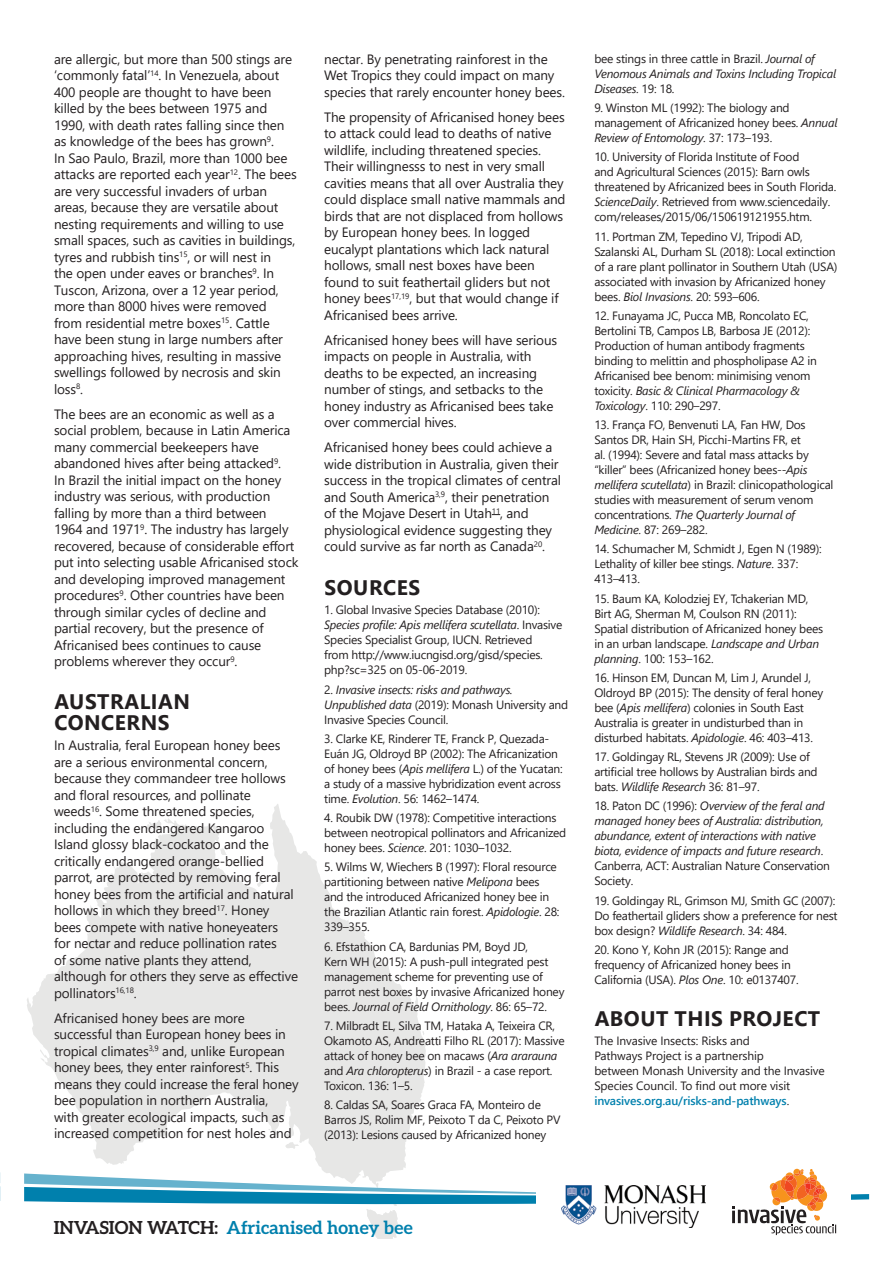
<style>
.page{position:relative;width:893px;height:1263px;background:#fff}
.page>*{position:absolute;margin:0;border:0;box-sizing:border-box;transform-origin:0 0}
.t1{font:700 21px/21px "Segoe UI";letter-spacing:.025em;color:#231f20}
.t2{font:700 18px "Aleo";color:#0080ad}
.t3{font:13.5px/16.5px "Segoe UI";letter-spacing:-.01em;color:#231f20}
.t4{font:12px/15px "Segoe UI";letter-spacing:-.02em;color:#231f20}
.t5{font:italic 12px/15px "Segoe UI";letter-spacing:-.02em;color:#231f20}
.s1{font-style:italic}
.s2{font-style:normal}
.s3{font-weight:600;color:#0080ad}
.s4{color:#231f20}
</style>
<div class="page">
<svg style="left:27px;top:804px;width:399px;height:360px;fill:#e7e7e6"></svg>
<svg style="left:415px;top:995px;width:3px;height:13px"></svg>
<svg style="left:220px;top:847px;width:7px;height:8px"></svg>
<svg style="left:213px;top:812px;width:2px;height:6px"></svg>
<svg style="left:147px;top:820px;width:14px;height:10px"></svg>
<svg style="left:257px;top:881px;width:6px;height:6px"></svg>
<svg style="left:286px;top:1142px;width:13px;height:7px"></svg>
<svg style="left:112px;top:1164px;width:756px;height:69px"></svg>
<div style="left:536px;top:1155px;width:314px;height:66px;background:#fff"></div>
<svg style="left:25px;top:1168px;width:811px;height:70px"></svg>
<img style="left:562px;top:1186px;width:143px;height:41px">
<p class="t3" style="left:54px;top:50px;width:244px">are allergic, but more than 500 stings are ‘commonly fatal’<sup>14</sup>. In Venezuela, about 400 people are thought to have been killed by the bees between 1975 and 1990, with death rates falling since then as knowledge of the bees has grown<sup>9</sup>.<br>In Sao Paulo, Brazil, more than 1000 bee attacks are reported each year<sup>12</sup>. The bees are very successful invaders of urban areas, because they are versatile about nesting requirements and willing to use small spaces, such as cavities in buildings, tyres and rubbish tins<sup>15</sup>, or will nest in<br>the open under eaves or branches<sup>9</sup>. In Tuscon, Arizona, over a 12 year period, more than 8000 hives were removed from residential metre boxes<sup>15</sup>. Cattle have been stung in large numbers after approaching hives, resulting in massive swellings followed by necrosis and skin loss<sup>8</sup>.</p>
<p class="t3" style="left:54px;top:405px;width:246px">The bees are an economic as well as a social problem, because in Latin America many commercial beekeepers have abandoned hives after being attacked<sup>9</sup>.<br>In Brazil the initial impact on the honey industry was serious, with production falling by more than a third between 1964 and 1971<sup>9</sup>. The industry has largely recovered, because of considerable effort put into selecting usable Africanised stock and developing improved management procedures<sup>9</sup>. Other countries have been through similar cycles of decline and partial recovery, but the presence of Africanised bees continues to cause problems wherever they occur<sup>9</sup>.</p>
<p class="t1" style="left:54px;top:689px;width:137px">AUSTRALIAN<br>CONCERNS</p>
<p class="t3" style="left:54px;top:736px;width:246px">In Australia, feral European honey bees are a serious environmental concern, because they commandeer tree hollows and floral resources, and pollinate weeds<sup>16</sup>. Some threatened species, including the endangered Kangaroo Island glossy black-cockatoo and the critically endangered orange-bellied parrot, are protected by removing feral honey bees from the artificial and natural hollows in which they breed<sup>17</sup>. Honey bees compete with native honeyeaters<br>for nectar and reduce pollination rates<br>of some native plants they attend, although for others they serve as effective pollinators<sup>16,18</sup>.</p>
<p class="t3" style="left:54px;top:1009px;width:246px">Africanised honey bees are more successful than European honey bees in tropical climates<sup>3,9</sup> and, unlike European honey bees, they enter rainforest<sup>5</sup>. This means they could increase the feral honey bee population in northern Australia,<br>with greater ecological impacts, such as increased competition for nest holes and</p>
<p class="t3" style="left:324px;top:50px;width:242px">nectar. By penetrating rainforest in the<br>Wet Tropics they could impact on many species that rarely encounter honey bees.</p>
<p class="t3" style="left:324px;top:108px;width:243px">The propensity of Africanised honey bees to attack could lead to deaths of native wildlife, including threatened species.<br>Their willingnesss to nest in very small cavities means that all over Australia they could displace small native mammals and birds that are not displaced from hollows by European honey bees. In logged eucalypt plantations which lack natural hollows, small nest boxes have been found to suit feathertail gliders but not honey bees<sup>17,19</sup>, but that would change if Africanised bees arrive.</p>
<p class="t3" style="left:324px;top:331px;width:235px">Africanised honey bees will have serious impacts on people in Australia, with deaths to be expected, an increasing number of stings, and setbacks to the honey industry as Africanised bees take over commercial hives.</p>
<p class="t3" style="left:324px;top:438px;width:238px">Africanised honey bees could achieve a wide distribution in Australia, given their success in the tropical climates of central and South America<sup>3,9</sup>, their penetration of the Mojave Desert in Utah<sup>11</sup>, and physiological evidence suggesting they could survive as far north as Canada<sup>20</sup>.</p>
<p class="t1" style="left:325px;top:575px;width:97px">SOURCES</p>
<p class="t4" style="left:324px;top:602px;width:240px">1. Global Invasive Species Database (2010):<br><span class="s1">Species profile: Apis mellifera scutellata</span>. Invasive Species Specialist Group, IUCN. Retrieved<br>from http://www.iucngisd.org/gisd/species. php?sc=325 on 05-06-2019.</p>
<p class="t4" style="left:324px;top:681px;width:245px">2. <span class="s1">Invasive insects: risks and pathways.<br>Unpublished data</span> (2019): Monash University and<br>Invasive Species Council.</p>
<p class="t4" style="left:324px;top:730px;width:240px">3. Clarke KE, Rinderer TE, Franck P, Quezada-Euán JG, Oldroyd BP (2002): The Africanization of honey bees (<span class="s1">Apis mellifera</span> L.) of the Yucatan: a study of a massive hybridization event across time. <span class="s1">Evolution</span>. 56: 1462–1474.</p>
<p class="t4" style="left:324px;top:809px;width:244px">4. Roubik DW (1978): Competitive interactions between neotropical pollinators and Africanized honey bees. <span class="s1">Science</span>. 201: 1030–1032.</p>
<p class="t4" style="left:324px;top:859px;width:237px">5. Wilms W, Wiechers B (1997): Floral resource partitioning between native <span class="s1">Melipona</span> bees and the introduced Africanized honey bee in the Brazilian Atlantic rain forest. <span class="s1">Apidologie</span>. 28:<br>339–355.</p>
<p class="t4" style="left:324px;top:938px;width:242px">6. Efstathion CA, Bardunias PM, Boyd JD,<br>Kern WH (2015): A push-pull integrated pest management scheme for preventing use of parrot nest boxes by invasive Africanized honey bees. <span class="s1">Journal of Field Ornithology</span>. 86: 65–72.</p>
<p class="t4" style="left:324px;top:1017px;width:242px">7. Milbradt EL, Silva TM, Hataka A, Teixeira CR, Okamoto AS, Andreatti Filho RL (2017): Massive attack of honey bee on macaws (<span class="s1">Ara ararauna </span>and <span class="s1">Ara chloropterus</span>) in Brazil - a case report.<br>Toxicon. 136: 1–5.</p>
<p class="t4" style="left:324px;top:1096px;width:238px">8. Caldas SA, Soares Graca FA, Monteiro de<br>Barros JS, Rolim MF, Peixoto T da C, Peixoto PV (2013): Lesions caused by Africanized honey</p>
<p class="t5" style="left:594px;top:49px;width:243px"><span class="s2">bee stings in three cattle in Brazil.</span> Journal of<br>Venomous Animals and Toxins Including Tropical<br>Diseases<span class="s2">. 19: 18.</span></p>
<p class="t4" style="left:594px;top:99px;width:245px">9. Winston ML (1992): The biology and management of Africanized honey bees. <span class="s1">Annual<br>Review of Entomology</span>. 37: 173–193.</p>
<p class="t4" style="left:594px;top:148px;width:244px">10. University of Florida Institute of Food<br>and Agricultural Sciences (2015): Barn owls threatened by Africanized bees in South Florida.<br><span class="s1">ScienceDaily</span>. Retrieved from www.sciencedaily. com/releases/2015/06/150619121955.htm.</p>
<p class="t4" style="left:594px;top:228px;width:245px">11. Portman ZM, Tepedino VJ, Tripodi AD, Szalanski AL, Durham SL (2018): Local extinction of a rare plant pollinator in Southern Utah (USA) associated with invasion by Africanized honey bees. <span class="s1">Biol Invasions</span>. 20: 593–606.</p>
<p class="t4" style="left:594px;top:307px;width:224px">12. Funayama JC, Pucca MB, Roncolato EC, Bertolini TB, Campos LB, Barbosa JE (2012):<br>Production of human antibody fragments binding to melittin and phospholipase A2 in Africanised bee benom: minimising venom toxicity. <span class="s1">Basic &amp; Clinical Pharmacology &amp; Toxicology</span>. 110: 290–297.</p>
<p class="t4" style="left:594px;top:416px;width:241px">13. França FO, Benvenuti LA, Fan HW, Dos Santos DR, Hain SH, Picchi-Martins FR, et<br>al. (1994): Severe and fatal mass attacks by “killer” bees (Africanized honey bees--<span class="s1">Apis mellifera scutellata</span>) in Brazil: clinicopathological studies with measurement of serum venom concentrations. <span class="s1">The Quarterly Journal of Medicine</span>. 87: 269–282.</p>
<p class="t4" style="left:594px;top:540px;width:229px">14. Schumacher M, Schmidt J, Egen N (1989):<br>Lethality of killer bee stings. <span class="s1">Nature</span>. 337:<br>413–413.</p>
<p class="t4" style="left:594px;top:590px;width:230px">15. Baum KA, Kolodziej EY, Tchakerian MD, Birt AG, Sherman M, Coulson RN (2011):<br>Spatial distribution of Africanized honey bees in an urban landscape. <span class="s1">Landscape and Urban planning</span>. 100: 153–162.</p>
<p class="t4" style="left:594px;top:669px;width:230px">16. Hinson EM, Duncan M, Lim J, Arundel J, Oldroyd BP (2015): The density of feral honey bee (<span class="s1">Apis mellifera</span>) colonies in South East Australia is greater in undisturbed than in disturbed habitats. <span class="s1">Apidologie</span>. 46: 403–413.</p>
<p class="t4" style="left:594px;top:748px;width:225px">17. Goldingay RL, Stevens JR (2009): Use of artificial tree hollows by Australian birds and bats. <span class="s1">Wildlife Research</span> 36: 81–97.</p>
<p class="t5" style="left:594px;top:797px;width:237px"><span class="s2">18. Paton DC (1996):</span> Overview of the feral and managed honey bees of Australia: distribution, abundance, extent of interactions with native biota, evidence of impacts and future research<span class="s2">.<br>Canberra, ACT: Australian Nature Conservation Society.</span></p>
<p class="t4" style="left:594px;top:892px;width:245px">19. Goldingay RL, Grimson MJ, Smith GC (2007):<br>Do feathertail gliders show a preference for nest box design? <span class="s1">Wildlife Research</span>. 34: 484.</p>
<p class="t4" style="left:594px;top:941px;width:206px">20. Kono Y, Kohn JR (2015): Range and frequency of Africanized honey bees in<br>California (USA). <span class="s1">Plos One</span>. 10: e0137407.</p>
<p class="t1" style="left:595px;top:1006px;width:227px">ABOUT THIS PROJECT</p>
<p class="t4" style="left:594px;top:1032px;width:232px">The Invasive Insects: Risks and<br>Pathways Project is a partnership<br>between Monash University and the Invasive Species Council. To find out more visit <span class="s3">invasives.org.au/risks-and-pathways</span>.</p>
<h2 class="t2" style="left:54px;top:1217px;width:361px"><span class="s4">INVASION WATCH:</span> Africanised honey bee</h2>
</div>
